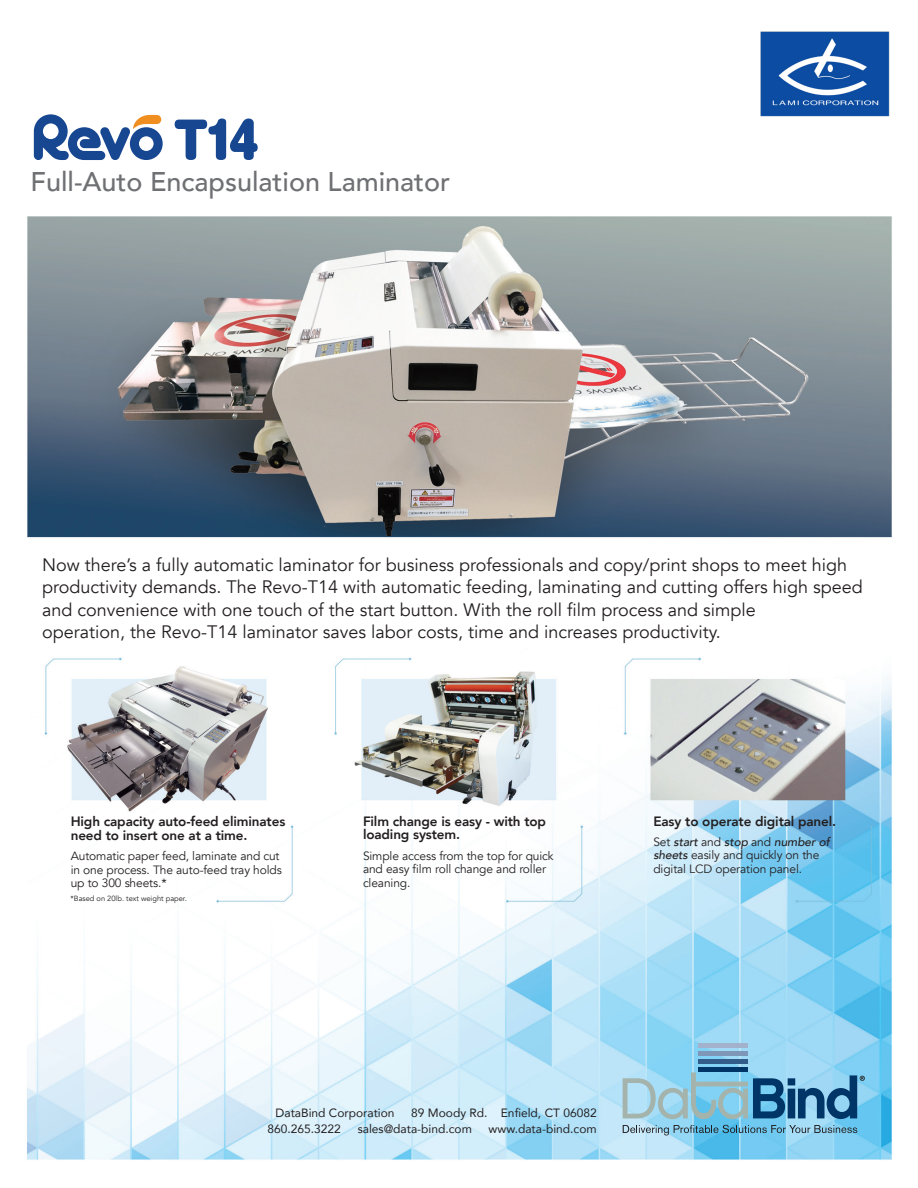
<style>
.page{position:relative;width:918px;height:1188px;background:#fff}
.page>*{position:absolute;margin:0;border:0;box-sizing:border-box;transform-origin:0 0}
.t1{font:500 27px "Avenir";color:#6f7073}
.t2{font:18px/22.5px "Avenir";color:#231f20}
.t3{font:800 13.5px/13.5px "Avenir";letter-spacing:-.01em;color:#231f20}
.t4{font:12px/13.5px "Avenir";letter-spacing:-.01em;color:#231f20}
.address{font:12px "Avenir";color:#231f20}
.t5{font:7.5px "Avenir";color:#231f20}
.s1{font-weight:500;font-style:italic}
</style>
<div class="page">
<img style="left:27px;top:118px;width:865px;height:1042px">
<img style="left:754px;top:31px;width:138px;height:89px">
<svg style="left:34px;top:114px;width:129px;height:46px"></svg>
<svg style="left:175px;top:119px;width:83px;height:41px"></svg>
<div style="left:699px;top:1067px;width:49px;height:5px;background:#003667"></div>
<div style="left:699px;top:1059px;width:49px;height:5px;background:#325d8a"></div>
<div style="left:699px;top:1051px;width:49px;height:5px;background:#7e96b8"></div>
<div style="left:699px;top:1043px;width:49px;height:5px;background:#a3b2cc"></div>
<svg style="left:623px;top:1072px;width:242px;height:47px"></svg>
<svg style="left:623px;top:1125px;width:234px;height:11px"></svg>
<h1 class="t1" style="left:31px;top:158px;width:421px">Full-Auto Encapsulation Laminator</h1>
<p class="t2" style="left:42px;top:554px;width:822px">Now there’s a fully automatic laminator for business professionals and copy/print shops to meet high productivity demands. The Revo-T14 with automatic feeding, laminating and cutting offers high speed and convenience with one touch of the start button. With the roll film process and simple<br>operation, the Revo-T14 laminator saves labor costs, time and increases productivity.</p>
<p class="t3" style="left:71px;top:815px;width:216px">High capacity auto-feed eliminates need to insert one at a time.</p>
<p class="t4" style="left:71px;top:849px;width:213px">Automatic paper feed, laminate and cut in one process. The auto-feed tray holds up to 300 sheets.*</p>
<p class="t5" style="left:71px;top:894px;width:118px">*Based on 20lb. text weight paper.</p>
<p class="t3" style="left:363px;top:814px;width:185px">Film change is easy - with top loading system.</p>
<p class="t4" style="left:363px;top:849px;width:192px">Simple access from the top for quick and easy film roll change and roller cleaning.</p>
<p class="t3" style="left:653px;top:814px;width:184px">Easy to operate digital panel.</p>
<p class="t4" style="left:653px;top:835px;width:178px">Set <span class="s1">start</span> and <span class="s1">stop</span> and <span class="s1">number of sheets</span> easily and quickly on the digital LCD operation panel.</p>
<p class="address" style="left:276px;top:1103px;width:120px">DataBind Corporation</p>
<p class="address" style="left:411px;top:1103px;width:187px">89 Moody Rd. Enfield, CT 06082</p>
<p class="address" style="left:268px;top:1119px;width:75px">860.265.3222</p>
<p class="address" style="left:358px;top:1119px;width:116px">sales@data-bind.com</p>
<p class="address" style="left:489px;top:1119px;width:110px">www.data-bind.com</p>
</div>
